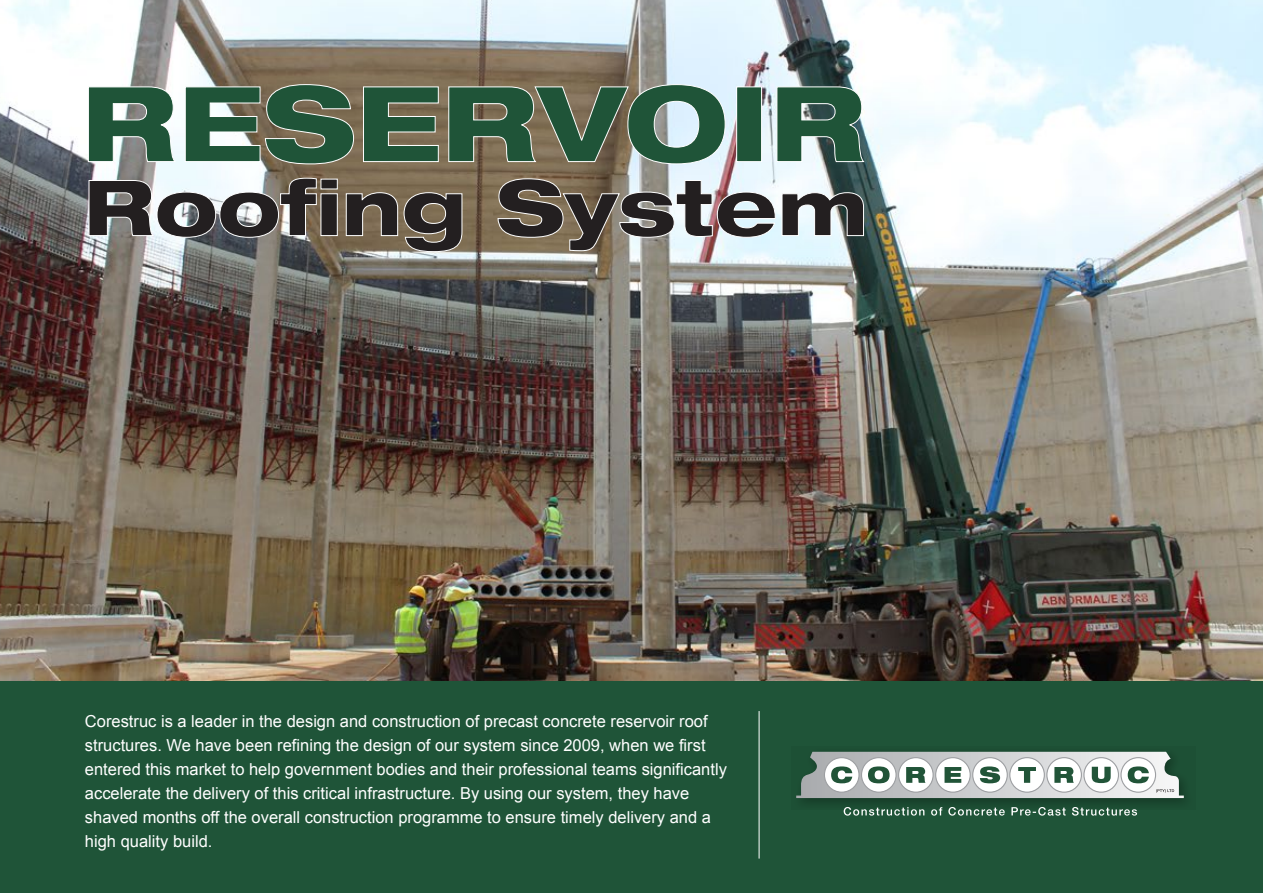
<style>
.page{position:relative;width:1263px;height:893px;background:#fff}
.page>*{position:absolute;margin:0;border:0;box-sizing:border-box;transform-origin:0 0}
.t1{font:800 expanded 104.55px "Helvetica Neue";color:#1f5438}
.t2{font:800 expanded 77.1px "Helvetica Neue";color:#231f20}
.t3{font:16.5px/24px "Arial";color:#fff}
</style>
<div class="page">
<img style="left:0;top:0;width:1263px;height:681px">
<div style="left:0;top:681px;width:1263px;height:212px;background:#1f5438"></div>
<svg style="left:88px;top:177px;width:250px;height:61px"></svg>
<svg style="left:345px;top:192px;width:118px;height:60px;background:#897962"></svg>
<svg style="left:497px;top:178px;width:367px;height:73px"></svg>
<svg style="left:88px;top:86px;width:89px;height:76px"></svg>
<svg style="left:184px;top:84px;width:170px;height:81px"></svg>
<svg style="left:363px;top:86px;width:76px;height:76px;background:#8a7a62"></svg>
<svg style="left:448px;top:84px;width:278px;height:81px;background:#9b9487"></svg>
<div style="left:736px;top:87px;width:26px;height:75px;border:1px solid #fff"></div>
<svg style="left:776px;top:86px;width:89px;height:76px"></svg>
<div style="left:791px;top:746px;width:405px;height:64px;background:#1c4c32"></div>
<svg style="left:796px;top:752px;width:388px;height:46px;background:#bdc6c2"></svg>
<svg style="left:844px;top:807px;width:293px;height:9px"></svg>
<hr style="left:759px;top:711px;width:1px;height:148px;background:#fff">
<h1 class="t1" style="left:81px;top:57px;width:787px">RESERVOIR</h1>
<h2 class="t2" style="left:83px;top:159px;width:786px">Roofing System</h2>
<p class="t3" style="left:85px;top:710px;width:643px">Corestruc is a leader in the design and construction of precast concrete reservoir roof structures. We have been refining the design of our system since 2009, when we first entered this market to help government bodies and their professional teams significantly accelerate the delivery of this critical infrastructure. By using our system, they have shaved months off the overall construction programme to ensure timely delivery and a high quality build.</p>
</div>
